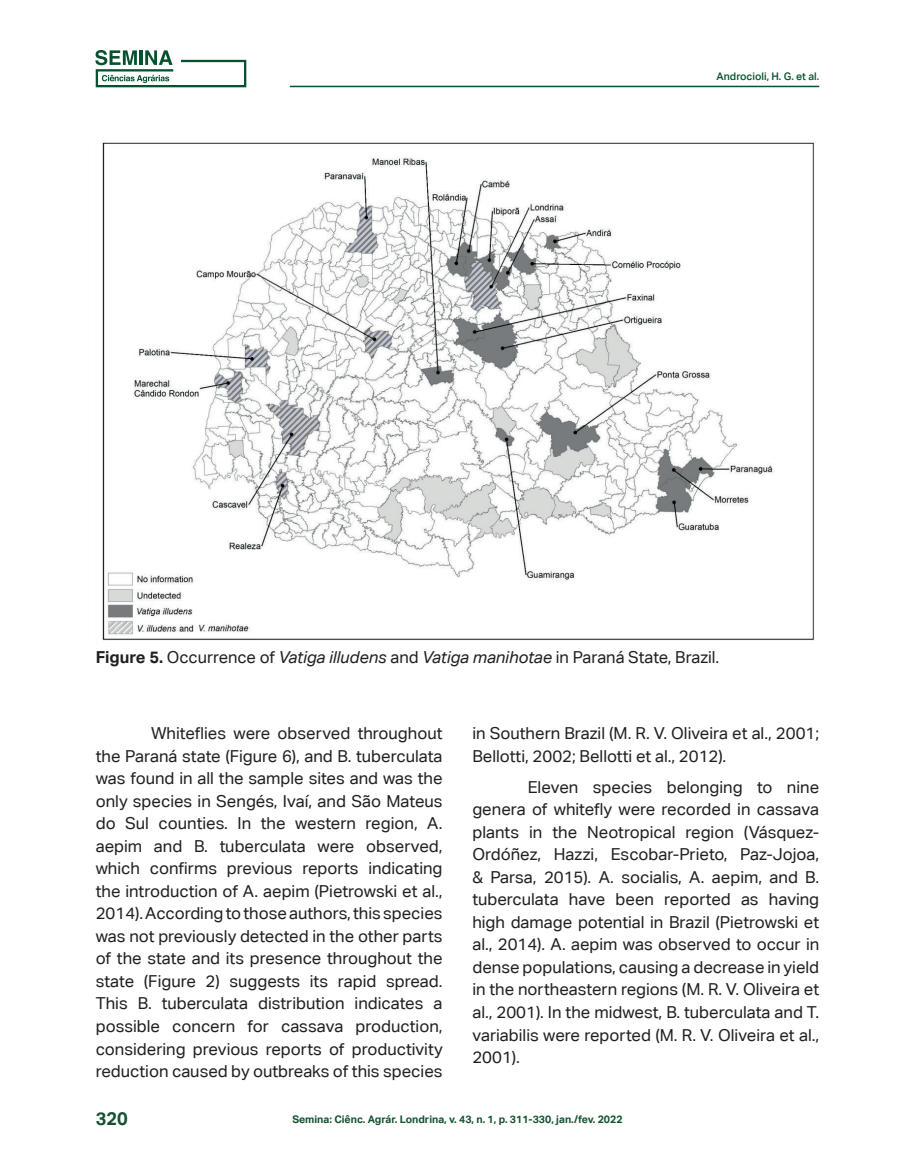
<style>
.page{position:relative;width:915px;height:1170px;background:#fff}
.page>*{position:absolute;margin:0;border:0;box-sizing:border-box;transform-origin:0 0}
.t1{font:700 18px "Aktiv Grotesk Corp";color:#145230}
.corpo_do_texto{font:16.5px/22.5px "Aktiv Grotesk Corp";color:#231f20;text-align:justify}
.Legenda_de_Figura{font:16.5px "Aktiv Grotesk Corp";color:#231f20}
.t2{font:700 10.5px "Aktiv Grotesk Corp";color:#145230}
.t3{font:500 10.5px "Aktiv Grotesk Corp";color:#06522d}
.s1{font-weight:700}
.s2{font-style:italic}
</style>
<div class="page">
<svg style="left:95px;top:50px;width:151px;height:37px"></svg>
<div style="left:181px;top:64px;width:61px;height:19px;background:#fff"></div>
<hr style="left:290px;top:86px;width:529px;height:1px;background:#06522d">
<img style="left:102px;top:141px;width:713px;height:500px">
<p class="t3" style="left:716px;top:69px;width:104px">Androcioli, H. G. et al.</p>
<p class="Legenda_de_Figura" style="left:96px;top:647px;width:625px"><span class="s1">Figure 5.</span> Occurrence of <span class="s2">Vatiga illudens</span> and <span class="s2">Vatiga manihotae</span> in Paraná State, Brazil.</p>
<p class="corpo_do_texto" style="left:96px;top:722px;width:348px;text-indent:55px">Whiteflies were observed throughout the Paraná state (Figure 6), and B. tuberculata was found in all the sample sites and was the only species in Sengés, Ivaí, and São Mateus do Sul counties. In the western region, A. aepim and B. tuberculata were observed, which confirms previous reports indicating the introduction of A. aepim (Pietrowski et al., 2014). According to those authors, this species was not previously detected in the other parts of the state and its presence throughout the state (Figure 2) suggests its rapid spread.<br>This B. tuberculata distribution indicates a possible concern for cassava production, considering previous reports of productivity reduction caused by outbreaks of this species</p>
<p class="corpo_do_texto" style="left:472px;top:722px;width:348px">in Southern Brazil (M. R. V. Oliveira et al., 2001;<br>Bellotti, 2002; Bellotti et al., 2012).</p>
<p class="corpo_do_texto" style="left:472px;top:775px;width:348px;text-indent:55px">Eleven species belonging to nine genera of whitefly were recorded in cassava plants in the Neotropical region (Vásquez-Ordóñez, Hazzi, Escobar-Prieto, Paz-Jojoa, &amp; Parsa, 2015). A. socialis, A. aepim, and B. tuberculata have been reported as having high damage potential in Brazil (Pietrowski et al., 2014). A. aepim was observed to occur in dense populations, causing a decrease in yield in the northeastern regions (M. R. V. Oliveira et al., 2001). In the midwest, B. tuberculata and T. variabilis were reported (M. R. V. Oliveira et al., 2001).</p>
<p class="t1" style="left:96px;top:1107px;width:33px">320</p>
<p class="t2" style="left:292px;top:1112px;width:331px">Semina: Ciênc. Agrár. Londrina, v. 43, n. 1, p. 311-330, jan./fev. 2022</p>
</div>
